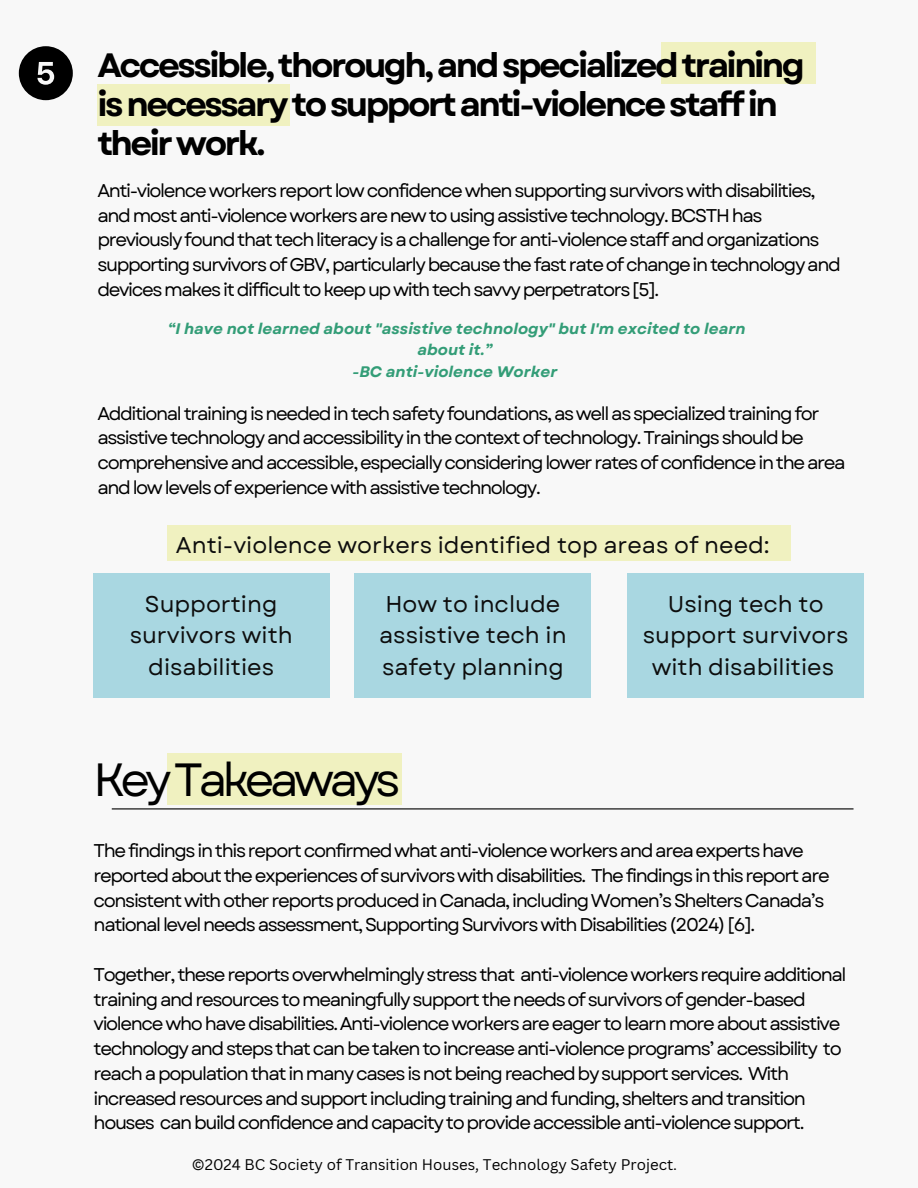
<style>
.page{position:relative;width:918px;height:1188px;background:#f8f8f8}
.page>*{position:absolute;margin:0;border:0;box-sizing:border-box;transform-origin:0 0}
.t1{font:46.5px "Garet";letter-spacing:-.1em;color:#000}
.t2{font:700 33.75px/39.2px "Garet";letter-spacing:-.075em;color:#000}
.t3{font:22.8px/31.5px "Garet";color:#0d0d0d;text-align:center}
.t4{font:18.45px/24.8px "Garet";letter-spacing:-.075em;color:#000}
.t5{font:italic 700 15.3px/21.3px "Garet";color:#339d77;text-align:center}
.t6{font:15px "Canva Sans";color:#000}
</style>
<div class="page">
<hr style="left:112px;top:808px;width:742px;height:1px;background:#000">
<div style="left:168px;top:753px;width:234px;height:51px;background:#f0f1c0"></div>
<div style="left:662px;top:42px;width:154px;height:42px;background:#f0f1c0"></div>
<div style="left:97px;top:85px;width:193px;height:41px;background:#f0f1c0"></div>
<div style="left:93px;top:573px;width:237px;height:125px;background:#a9d7e1"></div>
<div style="left:355px;top:573px;width:236px;height:125px;background:#a9d7e1"></div>
<div style="left:627px;top:573px;width:237px;height:125px;background:#a9d7e1"></div>
<div style="left:167px;top:525px;width:624px;height:36px;background:#f0f1c0"></div>
<svg style="left:19px;top:46px;width:54px;height:54px"></svg>
<h2 class="t2" style="left:97px;top:46px;width:709px">Accessible, thorough, and specialized training is necessary to support anti-violence staff in their work.</h2>
<h4 class="t4" style="left:97px;top:178px;width:745px">Anti-violence workers report low confidence when supporting survivors with disabilities, and most anti-violence workers are new to using assistive technology. BCSTH has previously found that tech literacy is a challenge for anti-violence staff and organizations supporting survivors of GBV, particularly because the fast rate of change in technology and devices makes it difficult to keep up with tech savvy perpetrators [5].</h4>
<h4 class="t5" style="left:168px;top:318px;width:579px">“I have not learned about "assistive technology" but I'm excited to learn about it.”<br>-BC anti-violence Worker</h4>
<h4 class="t4" style="left:97px;top:401px;width:750px">Additional training is needed in tech safety foundations, as well as specialized training for assistive technology and accessibility in the context of technology. Trainings should be comprehensive and accessible, especially considering lower rates of confidence in the area and low levels of experience with assistive technology.</h4>
<h3 class="t3" style="left:176px;top:530px;width:595px">Anti-violence workers identified top areas of need:</h3>
<h5 class="t3" style="left:130px;top:588px;width:165px">Supporting survivors with disabilities</h5>
<h3 class="t3" style="left:379px;top:588px;width:189px;text-align:left">How to include assistive tech in safety planning</h3>
<h3 class="t3" style="left:643px;top:588px;width:207px">Using tech to support survivors with disabilities</h3>
<p class="t1" style="left:93px;top:746px;width:309px">KeyTakeaways</p>
<h3 class="t4" style="left:94px;top:838px;width:738px">The findings in this report confirmed what anti-violence workers and area experts have reported about the experiences of survivors with disabilities. The findings in this report are consistent with other reports produced in Canada, including Women’s Shelters Canada’s national level needs assessment, Supporting Survivors with Disabilities (2024) [6].</h3>
<h1 class="t4" style="left:94px;top:962px;width:754px">Together, these reports overwhelmingly stress that anti-violence workers require additional training and resources to meaningfully support the needs of survivors of gender-based violence who have disabilities. Anti-violence workers are eager to learn more about assistive technology and steps that can be taken to increase anti-violence programs’ accessibility to reach a population that in many cases is not being reached by support services. With increased resources and support including training and funding, shelters and transition houses can build confidence and capacity to provide accessible anti-violence support.</h1>
<h4 class="t6" style="left:192px;top:1154px;width:487px">©2024 BC Society of Transition Houses, Technology Safety Project.</h4>
</div>
